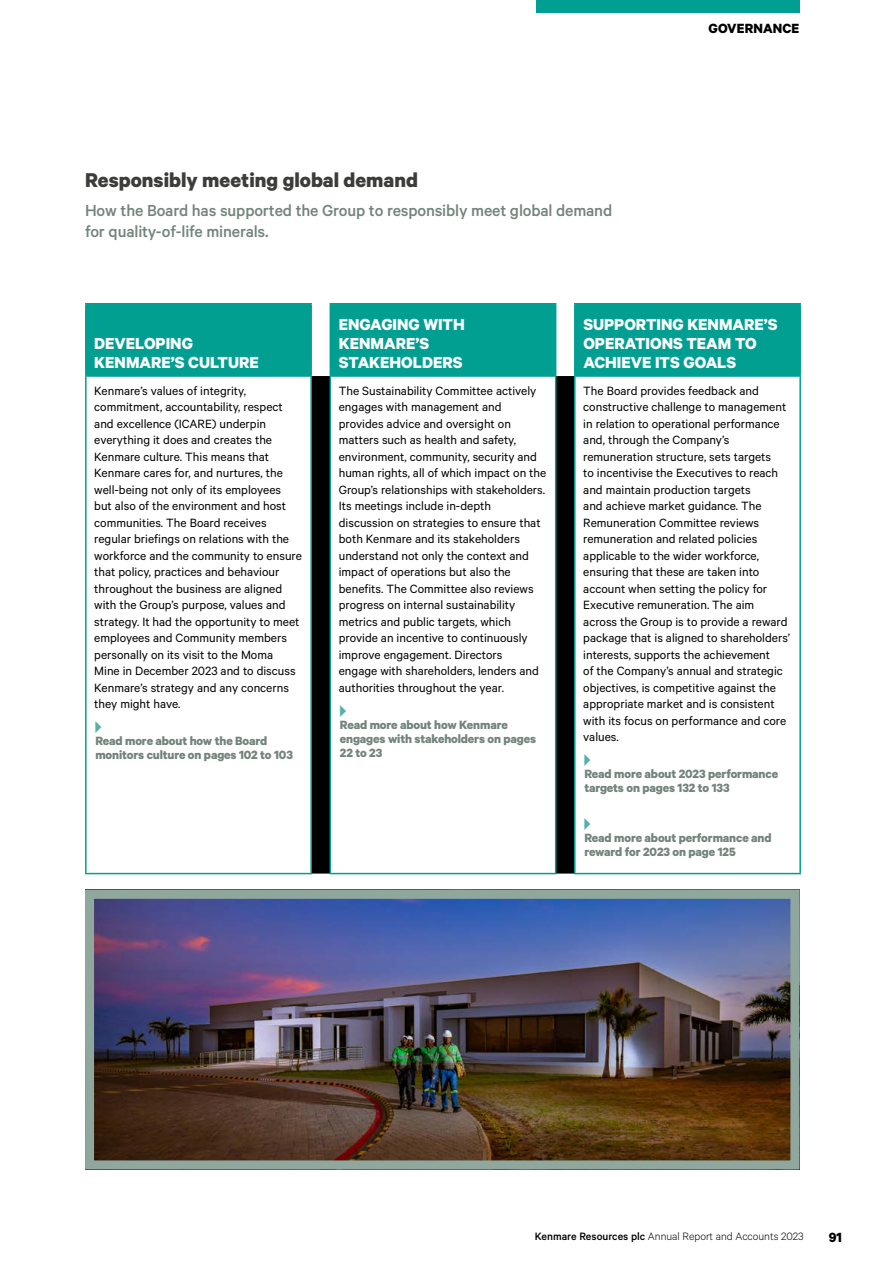
<style>
.page{position:relative;width:893px;height:1263px;background:#fff}
.page>*{position:absolute;margin:0;border:0;box-sizing:border-box;transform-origin:0 0}
.t1{font:700 22.5px "Calibre";color:#3c3c3b}
.t2{font:700 18px/18.8px "Calibre";color:#fff}
.t3{font:500 18px/21px "Calibre";letter-spacing:-.01em;color:#73847c}
.t4{font:700 15px "Calibre";letter-spacing:.005em;color:#000}
.t5{font:13.5px/16.5px "Calibre";color:#000}
.t6{font:700 13.5px/14.2px "Calibre";letter-spacing:-.01em;color:#73847c}
.t7{font:300 12px "Calibre";color:#000}
.s1{font-weight:500}
</style>
<div class="page">
<div style="left:87px;top:304px;width:712px;height:72px;background:#009f92"></div>
<svg style="left:312px;top:376px;width:262px;height:497px"></svg>
<hr style="left:330px;top:303px;width:226px;height:1px;background:#009f92">
<hr style="left:330px;top:304px;width:1px;height:71px;background:#009f92">
<hr style="left:555px;top:304px;width:1px;height:71px;background:#009f92">
<hr style="left:330px;top:375px;width:226px;height:2px;background:#009f92">
<hr style="left:330px;top:377px;width:1px;height:496px;background:#009f92">
<hr style="left:555px;top:377px;width:1px;height:496px;background:#009f92">
<hr style="left:330px;top:873px;width:226px;height:1px;background:#009f92">
<hr style="left:574px;top:303px;width:227px;height:1px;background:#009f92">
<hr style="left:574px;top:304px;width:2px;height:71px;background:#009f92">
<hr style="left:799px;top:304px;width:2px;height:71px;background:#009f92">
<hr style="left:574px;top:375px;width:227px;height:2px;background:#009f92">
<hr style="left:574px;top:377px;width:2px;height:496px;background:#009f92">
<hr style="left:799px;top:377px;width:2px;height:496px;background:#009f92">
<hr style="left:574px;top:873px;width:227px;height:1px;background:#009f92">
<hr style="left:85px;top:303px;width:227px;height:1px;background:#009f92">
<hr style="left:85px;top:304px;width:2px;height:71px;background:#009f92">
<hr style="left:310px;top:304px;width:2px;height:71px;background:#009f92">
<hr style="left:85px;top:375px;width:227px;height:2px;background:#009f92">
<hr style="left:85px;top:377px;width:2px;height:496px;background:#009f92">
<hr style="left:310px;top:377px;width:2px;height:496px;background:#009f92">
<hr style="left:85px;top:873px;width:227px;height:1px;background:#009f92">
<img style="left:95px;top:900px;width:694px;height:259px">
<div style="left:85px;top:890px;width:714px;height:279px;border:9px solid #90a79d"></div>
<div style="left:536px;top:0;width:263px;height:13px;background:#009f92"></div>
<svg style="left:340px;top:705px;width:6px;height:12px"></svg>
<h1 class="t1" style="left:85px;top:166px;width:334px">Responsibly meeting global demand</h1>
<h2 class="t3" style="left:85px;top:200px;width:529px">How the Board has supported the Group to responsibly meet global demand for quality-of-life minerals.</h2>
<p class="t4" style="left:709px;top:19px;width:92px">GOVERNANCE</p>
<h2 class="t2" style="left:94px;top:333px;width:166px">DEVELOPING<br>KENMARE’S CULTURE</h2>
<p class="t5" style="left:94px;top:382px;width:209px">Kenmare’s values of integrity, commitment, accountability, respect and excellence (ICARE) underpin everything it does and creates the Kenmare culture. This means that Kenmare cares for, and nurtures, the well-being not only of its employees but also of the environment and host communities. The Board receives regular briefings on relations with the workforce and the community to ensure that policy, practices and behaviour throughout the business are aligned with the Group’s purpose, values and strategy. It had the opportunity to meet employees and Community members personally on its visit to the Moma Mine in December 2023 and to discuss Kenmare’s strategy and any concerns they might have.</p>
<p class="t6" style="left:95px;top:733px;width:199px">Read more about how the Board monitors culture on pages 102 to 103</p>
<h2 class="t2" style="left:339px;top:314px;width:127px">ENGAGING WITH<br>KENMARE’S<br>STAKEHOLDERS</h2>
<h2 class="t2" style="left:583px;top:314px;width:196px">SUPPORTING KENMARE’S<br>OPERATIONS TEAM TO<br>ACHIEVE ITS GOALS</h2>
<p class="t5" style="left:339px;top:382px;width:209px">The Sustainability Committee actively engages with management and provides advice and oversight on matters such as health and safety, environment, community, security and human rights, all of which impact on the Group’s relationships with stakeholders.<br>Its meetings include in-depth discussion on strategies to ensure that both Kenmare and its stakeholders understand not only the context and impact of operations but also the benefits. The Committee also reviews progress on internal sustainability metrics and public targets, which provide an incentive to continuously improve engagement. Directors<br>engage with shareholders, lenders and authorities throughout the year.</p>
<p class="t6" style="left:340px;top:717px;width:198px">Read more about how Kenmare engages with stakeholders on pages<br>22 to 23</p>
<p class="t5" style="left:583px;top:382px;width:208px">The Board provides feedback and constructive challenge to management in relation to operational performance and, through the Company’s remuneration structure, sets targets<br>to incentivise the Executives to reach and maintain production targets<br>and achieve market guidance. The Remuneration Committee reviews remuneration and related policies applicable to the wider workforce, ensuring that these are taken into account when setting the policy for Executive remuneration. The aim across the Group is to provide a reward package that is aligned to shareholders’ interests, supports the achievement<br>of the Company’s annual and strategic objectives, is competitive against the appropriate market and is consistent with its focus on performance and core values.</p>
<p class="t6" style="left:584px;top:766px;width:195px">Read more about 2023 performance targets on pages 132 to 133</p>
<p class="t6" style="left:584px;top:830px;width:189px">Read more about performance and reward for 2023 on page 125</p>
<p class="t7" style="left:535px;top:1230px;width:270px"><span class="s1">Kenmare Resources plc</span> Annual Report and Accounts 2023</p>
<p class="t4" style="left:829px;top:1228px;width:15px">91</p>
</div>
